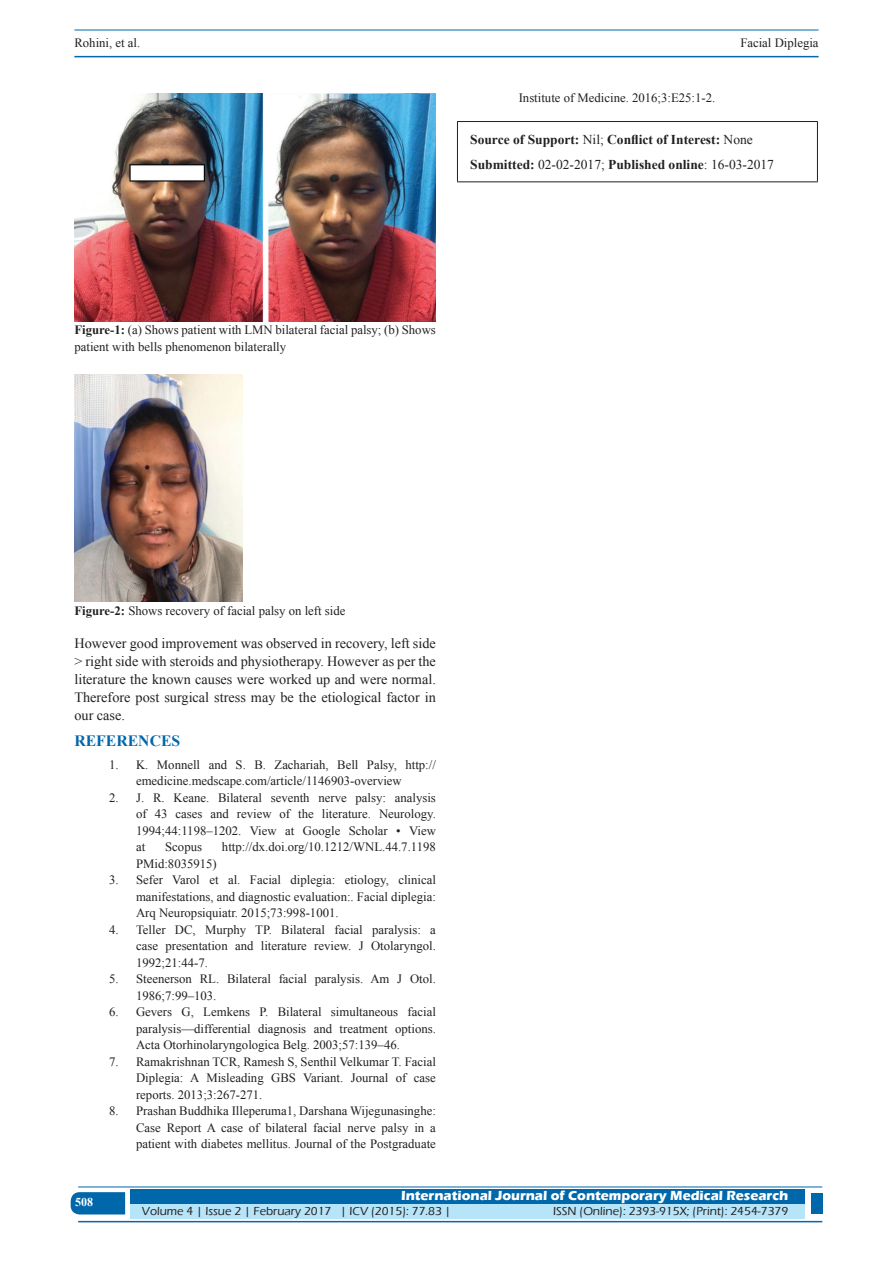
<style>
.page{position:relative;width:893px;height:1263px;background:#fff}
.page>*{position:absolute;margin:0;border:0;box-sizing:border-box;transform-origin:0 0}
.t1{font:700 15.75px "Times New Roman";color:#0067aa}
.TX_New{font:14.25px/18px "Times New Roman";color:#231f20;text-align:justify}
.SOS_New{font:700 13.5px "Times New Roman";color:#231f20}
.t2{font:700 13.5px "Eras ITC";color:#fff}
.Legend{font:12.75px/16.5px "Times New Roman";color:#231f20;text-align:justify}
.t3{font:500 12px "Eras ITC";color:#231f20}
.t4{font:700 12px "Times New Roman";color:#fff}
.s1{font-weight:400}
.s2{font-weight:700}
</style>
<div class="page">
<hr style="left:74px;top:30px;width:745px;height:1px;background:#0067aa">
<hr style="left:74px;top:56px;width:745px;height:1px;background:#0067aa">
<svg style="left:71px;top:1192px;width:54px;height:22px"></svg>
<div style="left:130px;top:1189px;width:674px;height:15px;background:#0067aa"></div>
<div style="left:130px;top:1204px;width:674px;height:15px;background:#b6e4f9"></div>
<hr style="left:78px;top:1186px;width:744px;height:1px;background:#0067aa">
<hr style="left:78px;top:1221px;width:744px;height:1px;background:#0067aa">
<div style="left:811px;top:1193px;width:11px;height:21px;background:#0067aa"></div>
<hr style="left:457px;top:121px;width:361px;height:1px;background:#231f20">
<hr style="left:457px;top:122px;width:1px;height:59px;background:#231f20">
<hr style="left:817px;top:122px;width:1px;height:59px;background:#231f20">
<hr style="left:457px;top:181px;width:361px;height:1px;background:#231f20">
<img style="left:74px;top:94px;width:362px;height:227px">
<img style="left:74px;top:374px;width:168px;height:227px">
<p class="Legend" style="left:74px;top:35px;width:67px">Rohini, et al.</p>
<p class="Legend" style="left:740px;top:35px;width:80px">Facial Diplegia</p>
<p class="Legend" style="left:519px;top:90px;width:198px">Institute of Medicine. 2016;3:E25:1-2.</p>
<p class="SOS_New" style="left:470px;top:130px;width:284px">Source of Support: <span class="s1">Nil;</span> Conflict of Interest: <span class="s1">None</span></p>
<p class="SOS_New" style="left:470px;top:155px;width:305px">Submitted: <span class="s1">02-02-2017;</span> Published online<span class="s1">: 16-03-2017</span></p>
<p class="Legend" style="left:74px;top:321px;width:363px"><span class="s2">Figure-1:</span> (a) Shows patient with LMN bilateral facial palsy; (b) Shows patient with bells phenomenon bilaterally</p>
<p class="Legend" style="left:74px;top:602px;width:272px"><span class="s2">Figure-2:</span> Shows recovery of facial palsy on left side</p>
<p class="TX_New" style="left:74px;top:634px;width:363px">However good improvement was observed in recovery, left side &gt; right side with steroids and physiotherapy. However as per the literature the known causes were worked up and were normal.<br>Therefore post surgical stress may be the etiological factor in our case.</p>
<h1 class="t1" style="left:74px;top:730px;width:107px">REFERENCES</h1>
<p class="Legend" style="left:109px;top:756px;width:328px;text-align:center">1. K. Monnell and S. B. Zachariah, Bell Palsy, http:// emedicine.medscape.com/article/1146903-overview</p>
<p class="Legend" style="left:136px;top:789px;width:301px;text-indent:-27px">2. J. R. Keane. Bilateral seventh nerve palsy: analysis of 43 cases and review of the literature. Neurology.<br>1994;44:1198–1202. View at Google Scholar • View at</p>
<p class="Legend" style="left:165px;top:838px;width:38px">Scopus</p>
<p class="Legend" style="left:222px;top:838px;width:215px">http://dx.doi.org/10.1212/WNL.44.7.1198</p>
<p class="Legend" style="left:136px;top:855px;width:82px">PMid:8035915)</p>
<p class="Legend" style="left:136px;top:871px;width:301px;text-indent:-27px">3. Sefer Varol et al. Facial diplegia: etiology, clinical manifestations, and diagnostic evaluation:. Facial diplegia:<br>Arq Neuropsiquiatr. 2015;73:998-1001.</p>
<p class="Legend" style="left:136px;top:921px;width:301px;text-indent:-27px">4. Teller DC, Murphy TP. Bilateral facial paralysis: a case presentation and literature review. J Otolaryngol.<br>1992;21:44-7.</p>
<p class="Legend" style="left:136px;top:970px;width:301px;text-indent:-27px">5. Steenerson RL. Bilateral facial paralysis. Am J Otol.<br>1986;7:99–103.</p>
<p class="Legend" style="left:136px;top:1003px;width:301px;text-indent:-27px">6. Gevers G, Lemkens P. Bilateral simultaneous facial paralysis—differential diagnosis and treatment options.<br>Acta Otorhinolaryngologica Belg. 2003;57:139–46.</p>
<p class="Legend" style="left:136px;top:1053px;width:301px;text-indent:-27px">7. Ramakrishnan TCR, Ramesh S, Senthil Velkumar T. Facial Diplegia: A Misleading GBS Variant. Journal of case reports. 2013;3:267-271.</p>
<p class="Legend" style="left:136px;top:1102px;width:301px;text-indent:-27px">8. Prashan Buddhika Illeperuma1, Darshana Wijegunasinghe:<br>Case Report A case of bilateral facial nerve palsy in a patient with diabetes mellitus. Journal of the Postgraduate</p>
<h4 class="t4" style="left:75px;top:1194px;width:19px">508</h4>
<p class="t2" style="left:401px;top:1188px;width:389px">International Journal of Contemporary Medical Research</p>
<p class="t3" style="left:142px;top:1204px;width:311px">Volume 4 | Issue 2 | February 2017 | ICV (2015): 77.83 |</p>
<p class="t3" style="left:553px;top:1204px;width:237px">ISSN (Online): 2393-915X; (Print): 2454-7379</p>
</div>
